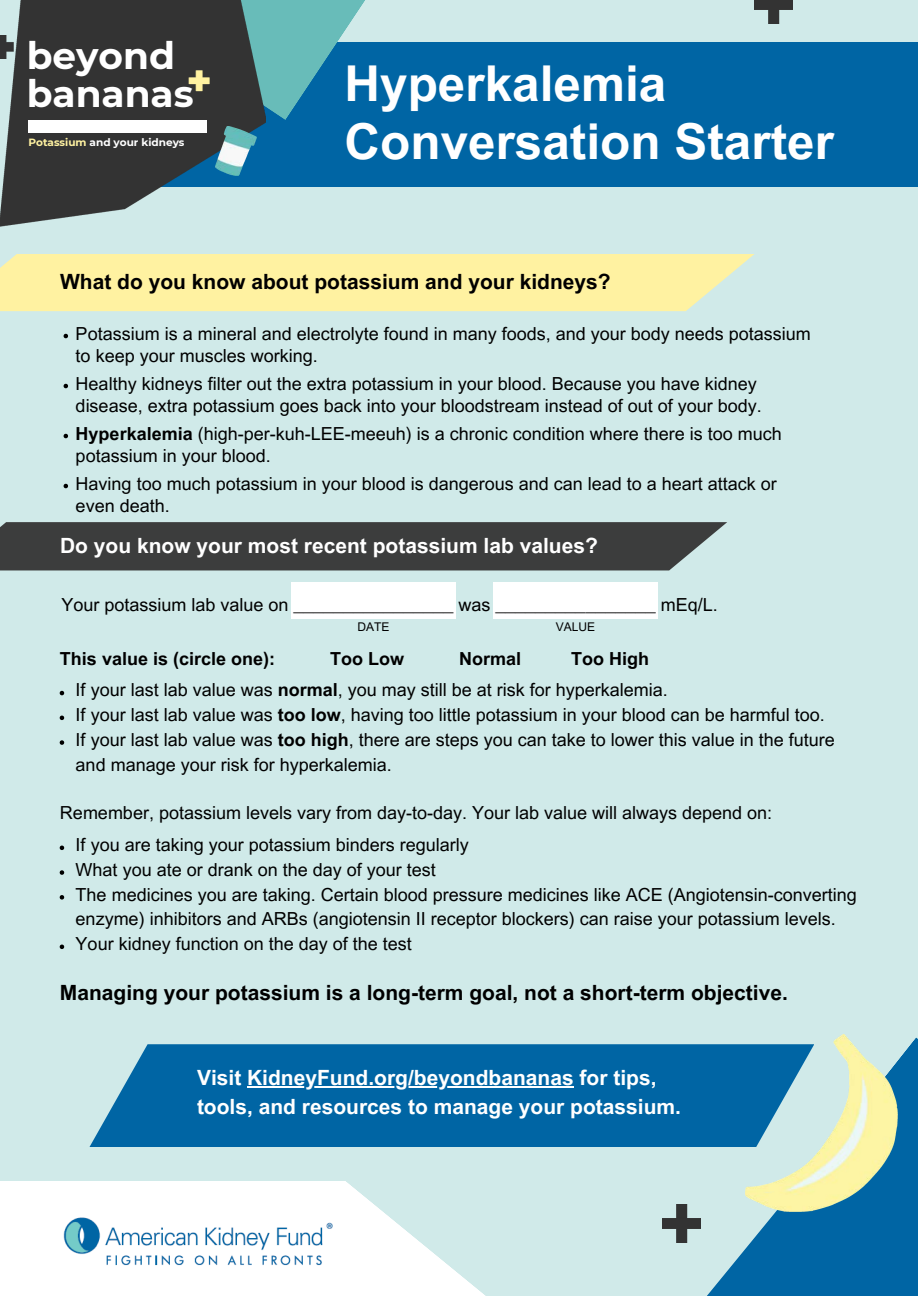
<style>
.page{position:relative;width:918px;height:1296px;background:#d0eae9}
.page>*{position:absolute;margin:0;border:0;box-sizing:border-box;transform-origin:0 0}
.t1{font:700 49.5px/58.5px "Arial MT Pro";color:#fff}
.t2{font:49.5px "FREEFATFONT";color:#fff2a1}
.t3{font:700 37.5px/37.2px "Montserrat";color:#fff}
.t4{font:700 21px "Arial MT Pro";color:#fff}
.t5{font:700 21px "Arial MT Pro";color:#000}
.t6{font:18px/21.5px "Arial MT Pro";color:#000}
.t7{font:700 18px "Arial MT Pro";color:#000}
.t8{font:12px "Arial MT Pro";color:#000}
.t9{font:700 10.5px "Montserrat";color:#fff}
.s1{color:#fff2a1}
.s2{font-weight:700}
</style>
<div class="page">
<div style="left:59px;top:42px;width:859px;height:144px;background:#0065a4"></div>
<svg style="left:266px;top:0;width:99px;height:120px"></svg>
<img style="left:0;top:0;width:266px;height:227px">
<div style="left:28px;top:120px;width:179px;height:12px;background:#fff"></div>
<div style="left:0;top:254px;width:754px;height:57px;background:#fff2a1"></div>
<div style="left:0;top:522px;width:727px;height:48px;background:#3c3d3d"></div>
<div style="left:292px;top:582px;width:164px;height:37px;background:#fff"></div>
<div style="left:493px;top:582px;width:165px;height:37px;background:#fff"></div>
<div style="left:0;top:1182px;width:529px;height:114px;background:#fff"></div>
<div style="left:826px;top:1037px;width:92px;height:259px;background:#0065a4"></div>
<svg style="left:344px;top:1181px;width:482px;height:115px"></svg>
<img style="left:63px;top:1217px;width:270px;height:49px">
<div style="left:89px;top:1044px;width:657px;height:103px;background:#0065a4"></div>
<img style="left:216px;top:126px;width:40px;height:50px">
<img style="left:755px;top:0;width:38px;height:24px">
<img style="left:0;top:35px;width:14px;height:24px">
<img style="left:746px;top:1034px;width:152px;height:178px">
<svg style="left:64px;top:334px;width:4px;height:4px"></svg>
<svg style="left:64px;top:384px;width:4px;height:4px"></svg>
<svg style="left:64px;top:434px;width:4px;height:4px"></svg>
<svg style="left:64px;top:484px;width:4px;height:4px"></svg>
<svg style="left:60px;top:691px;width:4px;height:4px"></svg>
<svg style="left:60px;top:716px;width:4px;height:4px"></svg>
<svg style="left:60px;top:740px;width:4px;height:5px"></svg>
<svg style="left:60px;top:846px;width:4px;height:4px"></svg>
<svg style="left:60px;top:870px;width:4px;height:5px"></svg>
<svg style="left:60px;top:895px;width:4px;height:5px"></svg>
<svg style="left:60px;top:945px;width:4px;height:4px"></svg>
<hr style="left:247px;top:1086px;width:327px;height:1px;background:#fff">
<img style="left:662px;top:1204px;width:39px;height:38px">
<h1 class="t3" style="left:27px;top:37px;width:169px">beyond bananas</h1>
<h3 class="t2" style="left:188px;top:46px;width:23px">+</h3>
<p class="t9" style="left:28px;top:135px;width:158px"><span class="s1">Potassium</span> and your kidneys</p>
<p class="t1" style="left:344px;top:61px;width:491px">Hyperkalemia<br>Conversation Starter</p>
<p class="t5" style="left:60px;top:273px;width:552px">What do you know about potassium and your kidneys?</p>
<p class="t6" style="left:76px;top:325px;width:737px">Potassium is a mineral and electrolyte found in many foods, and your body needs potassium to keep your muscles working.</p>
<h3 class="t6" style="left:76px;top:375px;width:688px">Healthy kidneys filter out the extra potassium in your blood. Because you have kidney disease, extra potassium goes back into your bloodstream instead of out of your body.</h3>
<h5 class="t6" style="left:76px;top:425px;width:708px"><span class="s2">Hyperkalemia</span> (high-per-kuh-LEE-meeuh) is a chronic condition where there is too much potassium in your blood.</h5>
<h6 class="t6" style="left:76px;top:475px;width:703px">Having too much potassium in your blood is dangerous and can lead to a heart attack or even death.</h6>
<p class="t4" style="left:60px;top:538px;width:539px">Do you know your most recent potassium lab values?</p>
<p class="t6" style="left:61px;top:597px;width:658px">Your potassium lab value on ________________ was ________________ mEq/L.</p>
<h3 class="t8" style="left:358px;top:622px;width:34px">DATE</h3>
<p class="t8" style="left:556px;top:622px;width:41px">VALUE</p>
<p class="t7" style="left:60px;top:652px;width:217px">This value is (circle one):</p>
<p class="t7" style="left:330px;top:652px;width:75px">Too Low</p>
<p class="t7" style="left:459px;top:652px;width:64px">Normal</p>
<p class="t7" style="left:571px;top:652px;width:79px">Too High</p>
<h6 class="t6" style="left:76px;top:682px;width:594px">If your last lab value was <span class="s2">normal</span>, you may still be at risk for hyperkalemia.</h6>
<h4 class="t6" style="left:76px;top:706px;width:751px">If your last lab value was <span class="s2">too low</span>, having too little potassium in your blood can be harmful too.</h4>
<p class="t6" style="left:76px;top:730px;width:761px;line-height:24.8px">If your last lab value was <span class="s2">too high</span>, there are steps you can take to lower this value in the future and manage your risk for hyperkalemia.</p>
<p class="t6" style="left:60px;top:804px;width:714px">Remember, potassium levels vary from day-to-day. Your lab value will always depend on:</p>
<p class="t6" style="left:76px;top:836px;width:395px">If you are taking your potassium binders regularly</p>
<p class="t6" style="left:76px;top:861px;width:362px">What you ate or drank on the day of your test</p>
<h5 class="t6" style="left:76px;top:884px;width:783px;line-height:24.8px">The medicines you are taking. Certain blood pressure medicines like ACE (Angiotensin-converting enzyme) inhibitors and ARBs (angiotensin II receptor blockers) can raise your potassium levels.</h5>
<p class="t6" style="left:76px;top:935px;width:338px">Your kidney function on the day of the test</p>
<p class="t5" style="left:60px;top:985px;width:729px">Managing your potassium is a long-term goal, not a short-term objective.</p>
<h3 class="t4" style="left:197px;top:1070px;width:461px">Visit KidneyFund.org/beyondbananas for tips,</h3>
<p class="t4" style="left:197px;top:1099px;width:486px">tools, and resources to manage your potassium.</p>
</div>
